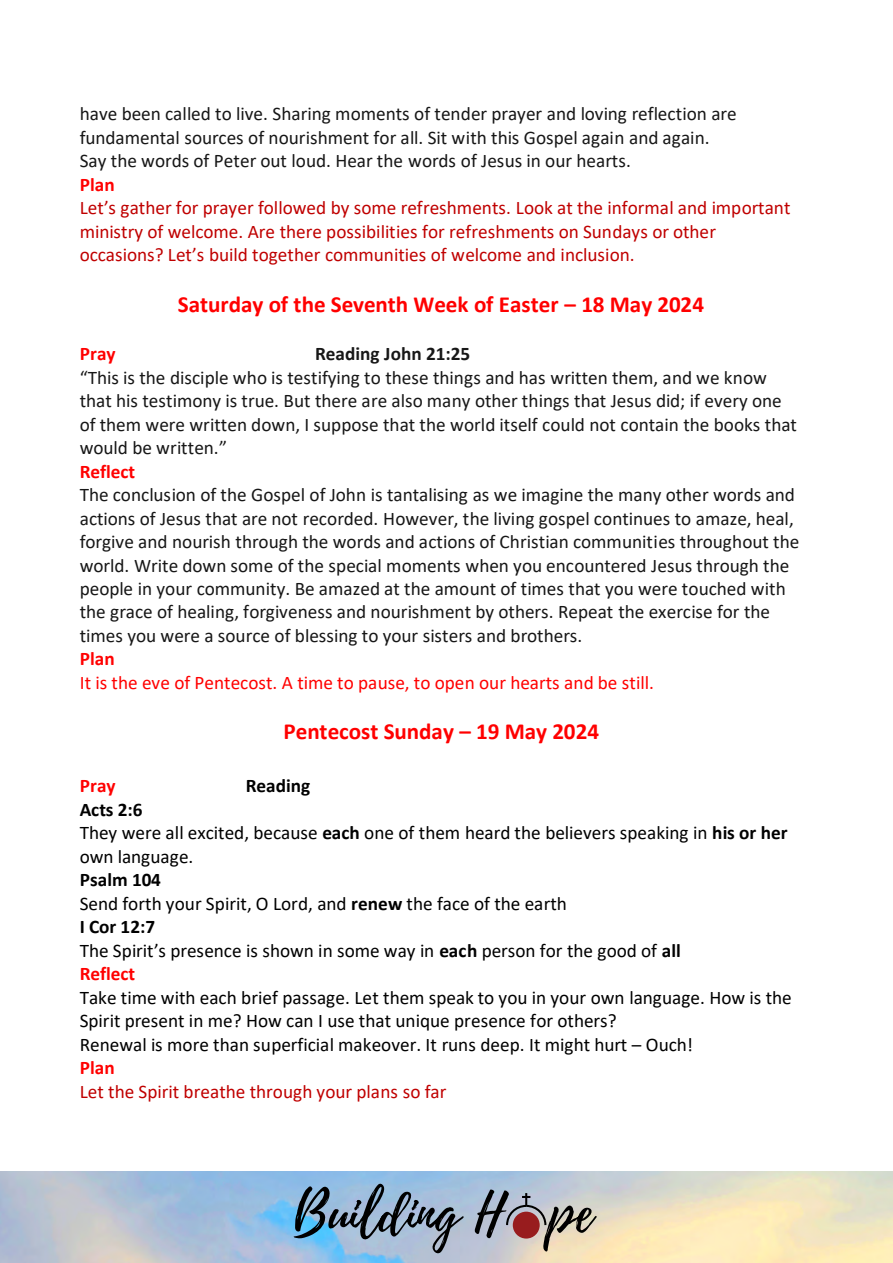
<style>
.page{position:relative;width:893px;height:1263px;background:#fff}
.page>*{position:absolute;margin:0;border:0;box-sizing:border-box;transform-origin:0 0}
.t1{font:700 23.1px "Calibri";letter-spacing:-.005em;color:#f00}
.t2{font:19.2px/23.5px "Calibri";color:#171717}
.t3{font:19.2px/23.4px "Calibri";color:#000}
.t4{font:19.2px/23.5px "Calibri";color:#c00000}
.t5{font:19.2px "Calibri";color:#f00}
.t6{font:700 19.2px "Calibri";letter-spacing:.005em;color:#f00}
.t7{font:700 19.2px "Calibri";color:#171717}
.t8{font:700 19.2px "Calibri";color:#000}
.s1{font-weight:700}
.s2{font-weight:700;color:#f00}
</style>
<div class="page">
<img style="left:0;top:1171px;width:893px;height:92px">
<svg style="left:293px;top:1183px;width:304px;height:71px;background:#919dac"></svg>
<p class="t2" style="left:80px;top:102px;width:658px">have been called to live. Sharing moments of tender prayer and loving reflection are fundamental sources of nourishment for all. Sit with this Gospel again and again.<br>Say the words of Peter out loud. Hear the words of Jesus in our hearts.</p>
<p class="t6" style="left:80px;top:171px;width:36px">Plan</p>
<p class="t4" style="left:80px;top:196px;width:712px">Let’s gather for prayer followed by some refreshments. Look at the informal and important ministry of welcome. Are there possibilities for refreshments on Sundays or other occasions? Let’s build together communities of welcome and inclusion.</p>
<p class="t1" style="left:178px;top:288px;width:528px">Saturday of the Seventh Week of Easter – 18 May 2024</p>
<p class="t6" style="left:80px;top:340px;width:37px">Pray</p>
<p class="t7" style="left:315px;top:340px;width:157px">Reading John 21:25</p>
<p class="t2" style="left:80px;top:365px;width:719px">“This is the disciple who is testifying to these things and has written them, and we know that his testimony is true. But there are also many other things that Jesus did; if every one of them were written down, I suppose that the world itself could not contain the books that would be written.”</p>
<p class="t6" style="left:80px;top:458px;width:57px">Reflect</p>
<p class="t2" style="left:80px;top:482px;width:721px">The conclusion of the Gospel of John is tantalising as we imagine the many other words and actions of Jesus that are not recorded. However, the living gospel continues to amaze, heal, forgive and nourish through the words and actions of Christian communities throughout the world. Write down some of the special moments when you encountered Jesus through the people in your community. Be amazed at the amount of times that you were touched with the grace of healing, forgiveness and nourishment by others. Repeat the exercise for the times you were a source of blessing to your sisters and brothers.</p>
<p class="t6" style="left:80px;top:645px;width:36px">Plan</p>
<p class="t5" style="left:80px;top:669px;width:576px">It is the eve of Pentecost. A time to pause, to open our hearts and be still.</p>
<p class="t1" style="left:283px;top:715px;width:317px">Pentecost Sunday – 19 May 2024</p>
<p class="t6" style="left:80px;top:772px;width:37px">Pray</p>
<p class="t8" style="left:246px;top:772px;width:66px">Reading</p>
<p class="t3" style="left:80px;top:797px;width:709px"><span class="s1">Acts 2:6<br></span>They were all excited, because <span class="s1">each</span> one of them heard the believers speaking in <span class="s1">his or her </span>own language.</p>
<p class="t3" style="left:80px;top:868px;width:603px"><span class="s1">Psalm 104<br></span>Send forth your Spirit, O Lord, and <span class="s1">renew</span> the face of the earth<br><span class="s1">I Cor 12:7<br></span>The Spirit’s presence is shown in some way in <span class="s1">each</span> person for the good of <span class="s1">all<br></span><span class="s2">Reflect</span></p>
<p class="t3" style="left:80px;top:985px;width:713px">Take time with each brief passage. Let them speak to you in your own language. How is the<br>Spirit present in me? How can I use that unique presence for others?<br>Renewal is more than superficial makeover. It runs deep. It might hurt – Ouch!</p>
<p class="t6" style="left:80px;top:1054px;width:36px">Plan</p>
<p class="t4" style="left:80px;top:1079px;width:368px">Let the Spirit breathe through your plans so far</p>
</div>
